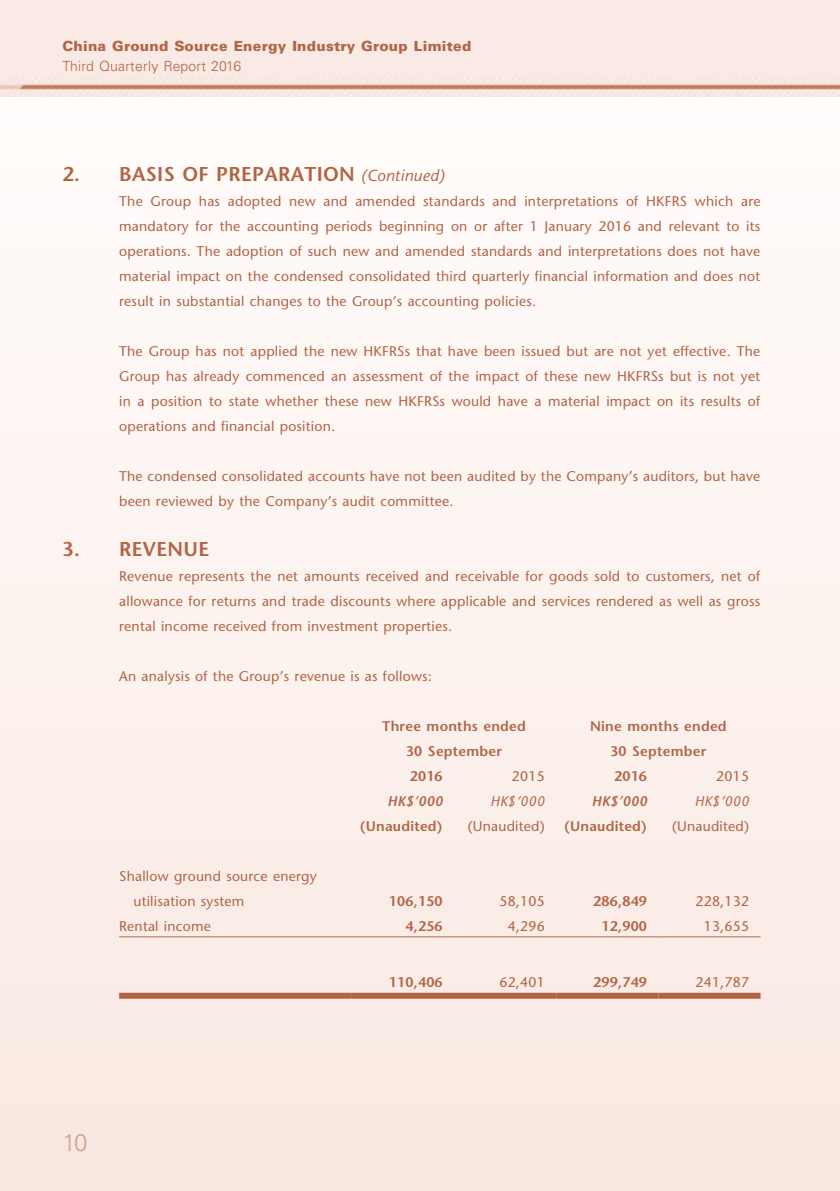
<style>
.page{position:relative;width:840px;height:1191px;background:#fff}
.page>*{position:absolute;margin:0;border:0;box-sizing:border-box;transform-origin:0 0}
.t1{font:300 24px "Univers LT Std";color:#d49f89}
.t2{font:600 20px "Stone Sans Std";letter-spacing:.015em;color:#b26445}
.t3{font:500 14px/25px "Stone Sans Std";letter-spacing:.015em;color:#b26445;text-align:justify}
.t4{font:600 14px/25px "Stone Sans Std";letter-spacing:.015em;color:#b26445;text-align:center}
.t5{font:900 14px "Univers LT Std";letter-spacing:.015em;color:#b26445}
.t6{font:300 14px "Univers LT Std";letter-spacing:.015em;color:#b26445}
.t7{font:italic 600 14px "Stone Sans Std";letter-spacing:.015em;color:#b26445}
.t8{font:italic 500 14px "Stone Sans Std";letter-spacing:.015em;color:#b26445}
.s1{font-weight:500;font-style:italic;font-size:16px}
</style>
<div class="page">
<div style="left:0;top:0;width:839px;height:1191px;background:#fcf2ee"></div>
<img style="left:0;top:74px;width:839px;height:22px">
<hr style="left:119px;top:936px;width:232px;height:1px;background:#b26445">
<hr style="left:351px;top:936px;width:103px;height:1px;background:#b26445">
<hr style="left:454px;top:936px;width:102px;height:1px;background:#b26445">
<hr style="left:556px;top:936px;width:102px;height:1px;background:#b26445">
<hr style="left:658px;top:936px;width:102px;height:1px;background:#b26445">
<div style="left:119px;top:992px;width:232px;height:6px;background:#b26445"></div>
<div style="left:351px;top:992px;width:103px;height:6px;background:#b26445"></div>
<div style="left:454px;top:992px;width:102px;height:6px;background:#b26445"></div>
<div style="left:556px;top:992px;width:102px;height:6px;background:#b26445"></div>
<div style="left:658px;top:992px;width:102px;height:6px;background:#b26445"></div>
<p class="t5" style="left:62px;top:38px;width:410px">China Ground Source Energy Industry Group Limited</p>
<p class="t6" style="left:62px;top:58px;width:180px">Third Quarterly Report 2016</p>
<h2 class="t2" style="left:62px;top:162px;width:383px">2. BASIS OF PREPARATION <span class="s1">(Continued)</span></h2>
<p class="t3" style="left:119px;top:189px;width:642px">The Group has adopted new and amended standards and interpretations of HKFRS which are mandatory for the accounting periods beginning on or after 1 January 2016 and relevant to its operations. The adoption of such new and amended standards and interpretations does not have material impact on the condensed consolidated third quarterly financial information and does not result in substantial changes to the Group’s accounting policies.</p>
<p class="t3" style="left:119px;top:339px;width:642px">The Group has not applied the new HKFRSs that have been issued but are not yet effective. The Group has already commenced an assessment of the impact of these new HKFRSs but is not yet in a position to state whether these new HKFRSs would have a material impact on its results of operations and financial position.</p>
<p class="t3" style="left:119px;top:464px;width:642px">The condensed consolidated accounts have not been audited by the Company’s auditors, but have been reviewed by the Company’s audit committee.</p>
<h2 class="t2" style="left:62px;top:537px;width:148px">3. REVENUE</h2>
<p class="t3" style="left:119px;top:564px;width:642px">Revenue represents the net amounts received and receivable for goods sold to customers, net of allowance for returns and trade discounts where applicable and services rendered as well as gross rental income received from investment properties.</p>
<p class="t3" style="left:119px;top:664px;width:314px">An analysis of the Group’s revenue is as follows:</p>
<p class="t4" style="left:382px;top:714px;width:145px">Three months ended<br>30 September</p>
<p class="t4" style="left:589px;top:714px;width:138px">Nine months ended<br>30 September</p>
<p class="t4" style="left:409px;top:764px;width:34px">2016</p>
<p class="t3" style="left:511px;top:764px;width:34px">2015</p>
<p class="t4" style="left:613px;top:764px;width:34px">2016</p>
<p class="t3" style="left:715px;top:764px;width:34px">2015</p>
<p class="t7" style="left:387px;top:793px;width:57px">HK$’000</p>
<p class="t8" style="left:490px;top:793px;width:56px">HK$’000</p>
<p class="t7" style="left:591px;top:793px;width:57px">HK$’000</p>
<p class="t8" style="left:694px;top:793px;width:56px">HK$’000</p>
<p class="t4" style="left:359px;top:814px;width:84px">(Unaudited)</p>
<p class="t3" style="left:467px;top:814px;width:79px">(Unaudited)</p>
<p class="t4" style="left:564px;top:814px;width:84px">(Unaudited)</p>
<p class="t3" style="left:671px;top:814px;width:79px">(Unaudited)</p>
<p class="t3" style="left:133px;top:864px;width:185px;text-indent:-14px">Shallow ground source energy utilisation system</p>
<p class="t4" style="left:389px;top:889px;width:55px">106,150</p>
<p class="t3" style="left:499px;top:889px;width:47px">58,105</p>
<p class="t4" style="left:593px;top:889px;width:55px">286,849</p>
<p class="t3" style="left:695px;top:889px;width:55px">228,132</p>
<p class="t3" style="left:119px;top:914px;width:93px">Rental income</p>
<p class="t4" style="left:405px;top:914px;width:39px">4,256</p>
<p class="t3" style="left:507px;top:914px;width:39px">4,296</p>
<p class="t4" style="left:601px;top:914px;width:47px">12,900</p>
<p class="t3" style="left:703px;top:914px;width:47px">13,655</p>
<h1 class="t1" style="left:62px;top:1127px;width:27px">10</h1>
<p class="t4" style="left:389px;top:970px;width:55px">110,406</p>
<p class="t3" style="left:499px;top:970px;width:47px">62,401</p>
<p class="t4" style="left:593px;top:970px;width:55px">299,749</p>
<p class="t3" style="left:695px;top:970px;width:55px">241,787</p>
</div>
